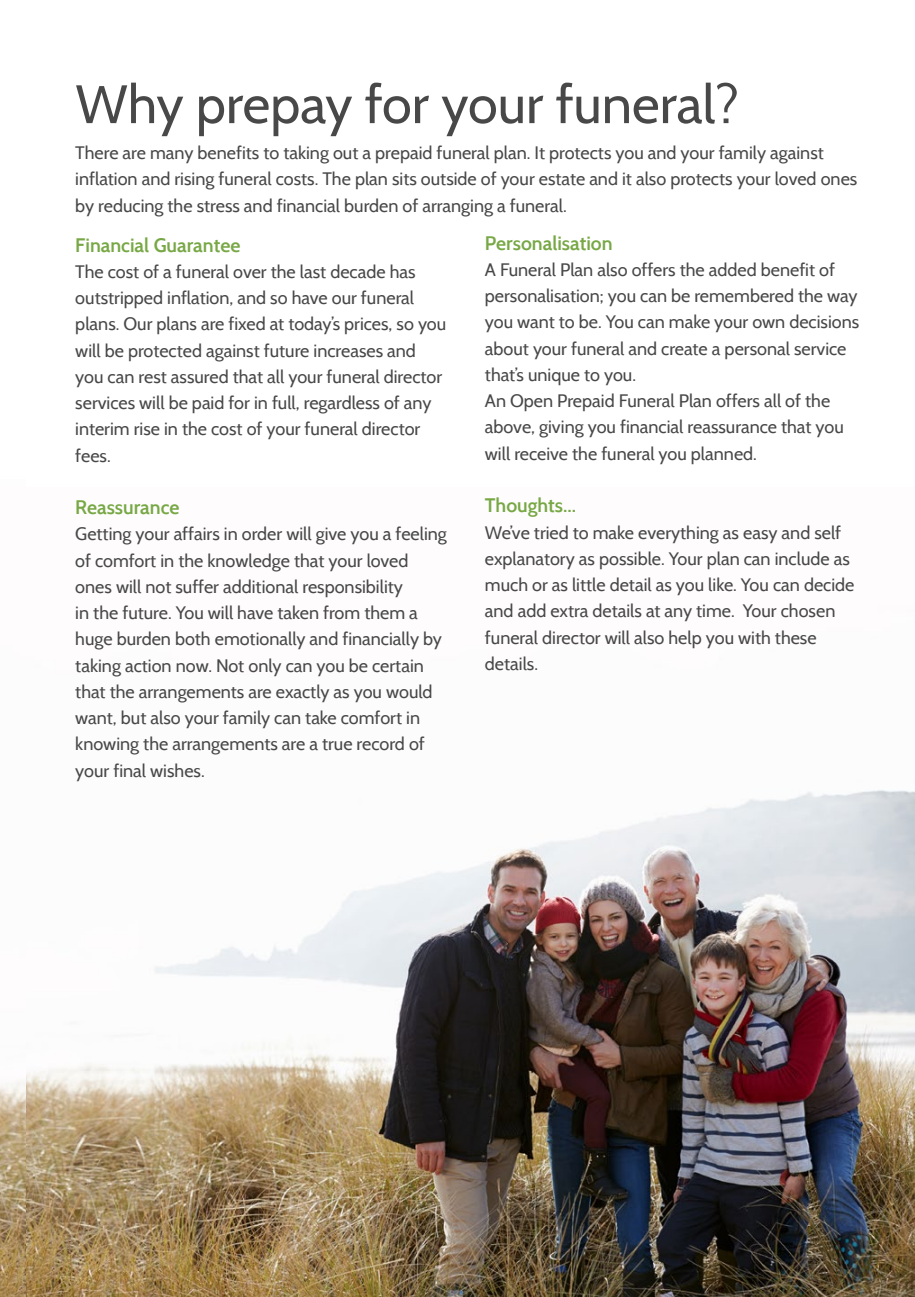
<style>
.page{position:relative;width:915px;height:1297px;background:#fff}
.page>*{position:absolute;margin:0;border:0;box-sizing:border-box;transform-origin:0 0}
.t1{font:54px "Cabin";color:#484848}
.t2{font:600 19.5px "Cabin";color:#77a845}
.t3{font:18px/26.2px "Cabin";color:#484848}
</style>
<div class="page">
<img style="left:26px;top:790px;width:888px;height:507px">
<img style="left:0;top:1081px;width:26px;height:216px">
<h1 class="t1" style="left:75px;top:71px;width:665px">Why prepay for your funeral?</h1>
<p class="t3" style="left:75px;top:140px;width:783px">There are many benefits to taking out a prepaid funeral plan. It protects you and your family against inflation and rising funeral costs. The plan sits outside of your estate and it also protects your loved ones by reducing the stress and financial burden of arranging a funeral.</p>
<p class="t2" style="left:75px;top:233px;width:166px">Financial Guarantee</p>
<p class="t3" style="left:75px;top:258px;width:372px">The cost of a funeral over the last decade has outstripped inflation, and so have our funeral plans. Our plans are fixed at today’s prices, so you will be protected against future increases and you can rest assured that all your funeral director services will be paid for in full, regardless of any interim rise in the cost of your funeral director fees.</p>
<p class="t2" style="left:75px;top:495px;width:105px">Reassurance</p>
<p class="t3" style="left:75px;top:521px;width:373px">Getting your affairs in order will give you a feeling of comfort in the knowledge that your loved ones will not suffer additional responsibility<br>in the future. You will have taken from them a huge burden both emotionally and financially by taking action now. Not only can you be certain that the arrangements are exactly as you would want, but also your family can take comfort in knowing the arrangements are a true record of your final wishes.</p>
<p class="t2" style="left:484px;top:231px;width:129px">Personalisation</p>
<p class="t3" style="left:484px;top:256px;width:376px">A Funeral Plan also offers the added benefit of personalisation; you can be remembered the way you want to be. You can make your own decisions about your funeral and create a personal service that’s unique to you.<br>An Open Prepaid Funeral Plan offers all of the above, giving you financial reassurance that you will receive the funeral you planned.</p>
<p class="t2" style="left:484px;top:494px;width:93px">Thoughts...</p>
<p class="t3" style="left:484px;top:519px;width:371px">We’ve tried to make everything as easy and self explanatory as possible. Your plan can include as much or as little detail as you like. You can decide and add extra details at any time. Your chosen funeral director will also help you with these details.</p>
</div>
